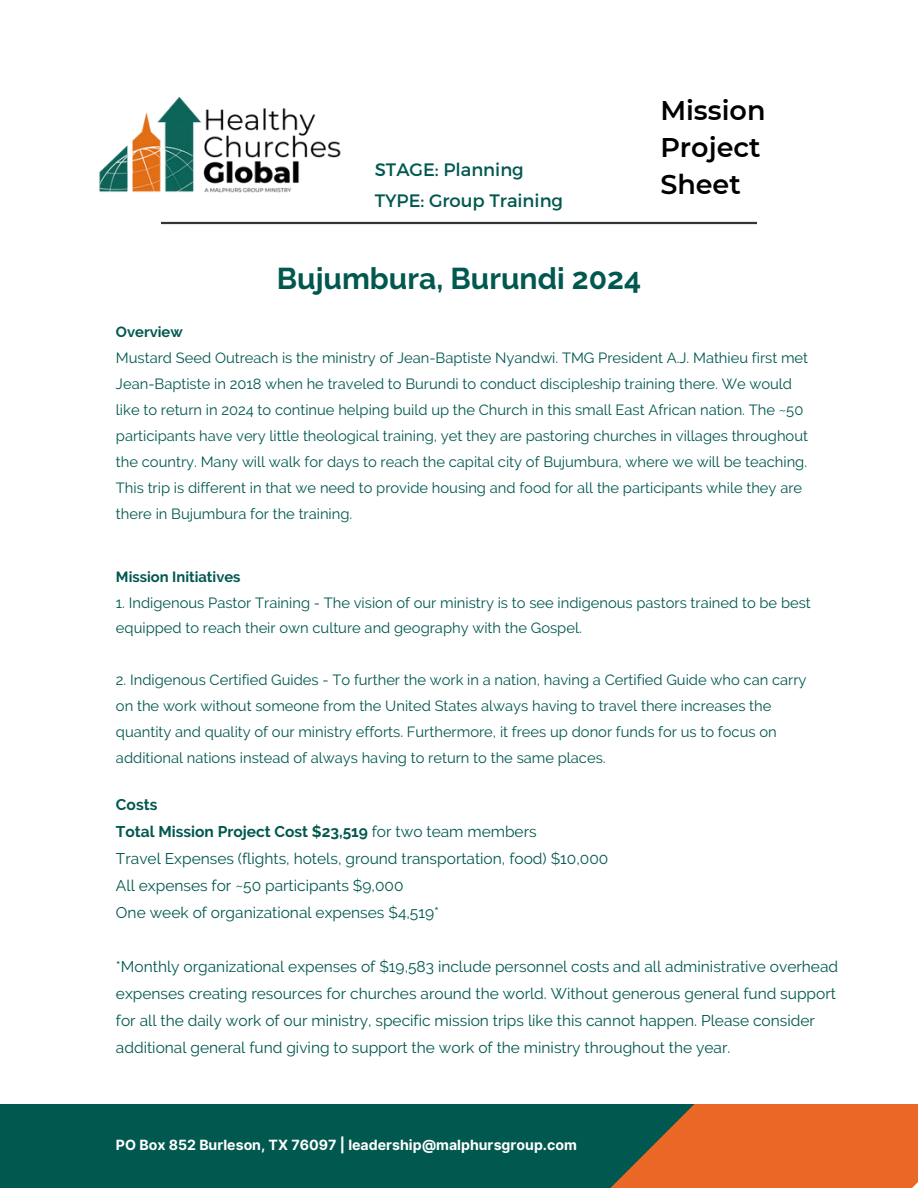
<style>
.page{position:relative;width:918px;height:1188px;background:#fff}
.page>*{position:absolute;margin:0;border:0;box-sizing:border-box;transform-origin:0 0}
.t1{font:700 30px "Raleway";color:#00584f}
.t2{font:600 27px/37.2px "Montserrat";color:#000}
.t3{font:18px/31.2px "Montserrat";color:#00584f}
.t4{font:15.45px/27px "Raleway";color:#00584f}
.t5{font:14.7px/26px "Raleway";color:#00584f}
.t6{font:700 14.7px "Raleway";color:#00584f}
.t7{font:700 14.1px "Inter";color:#fff}
.s1{font-weight:700}
</style>
<div class="page">
<div style="left:0;top:1104px;width:896px;height:84px;background:#00584f"></div>
<hr style="left:161px;top:222px;width:596px;height:2px;background:#313736">
<svg style="left:610px;top:1104px;width:308px;height:84px;background:#ca642b"></svg>
<img style="left:99px;top:96px;width:248px;height:126px">
<p class="t3" style="left:375px;top:154px;width:190px">STAGE: Planning<br>TYPE: Group Training</p>
<h2 class="t2" style="left:660px;top:91px;width:107px">Mission<br>Project<br>Sheet</h2>
<h1 class="t1" style="left:277px;top:261px;width:366px">Bujumbura, Burundi 2024</h1>
<p class="t6" style="left:116px;top:324px;width:68px">Overview</p>
<p class="t5" style="left:116px;top:345px;width:694px">Mustard Seed Outreach is the ministry of Jean-Baptiste Nyandwi. TMG President A.J. Mathieu first met Jean-Baptiste in 2018 when he traveled to Burundi to conduct discipleship training there. We would like to return in 2024 to continue helping build up the Church in this small East African nation. The ~50 participants have very little theological training, yet they are pastoring churches in villages throughout the country. Many will walk for days to reach the capital city of Bujumbura, where we will be teaching.<br>This trip is different in that we need to provide housing and food for all the participants while they are there in Bujumbura for the training.</p>
<p class="t6" style="left:116px;top:568px;width:126px">Mission Initiatives</p>
<p class="t5" style="left:116px;top:589px;width:696px">1. Indigenous Pastor Training - The vision of our ministry is to see indigenous pastors trained to be best equipped to reach their own culture and geography with the Gospel.</p>
<p class="t5" style="left:116px;top:667px;width:692px">2. Indigenous Certified Guides - To further the work in a nation, having a Certified Guide who can carry on the work without someone from the United States always having to travel there increases the quantity and quality of our ministry efforts. Furthermore, it frees up donor funds for us to focus on additional nations instead of always having to return to the same places.</p>
<p class="t4" style="left:116px;top:791px;width:494px"><span class="s1">Costs<br>Total Mission Project Cost $23,519</span> for two team members<br>Travel Expenses (flights, hotels, ground transportation, food) $10,000<br>All expenses for ~50 participants $9,000<br>One week of organizational expenses $4,519*</p>
<p class="t4" style="left:116px;top:953px;width:724px">*Monthly organizational expenses of $19,583 include personnel costs and all administrative overhead expenses creating resources for churches around the world. Without generous general fund support for all the daily work of our ministry, specific mission trips like this cannot happen. Please consider additional general fund giving to support the work of the ministry throughout the year.</p>
<p class="t7" style="left:116px;top:1135px;width:462px">PO Box 852 Burleson, TX 76097 | leadership@malphursgroup.com</p>
</div>
